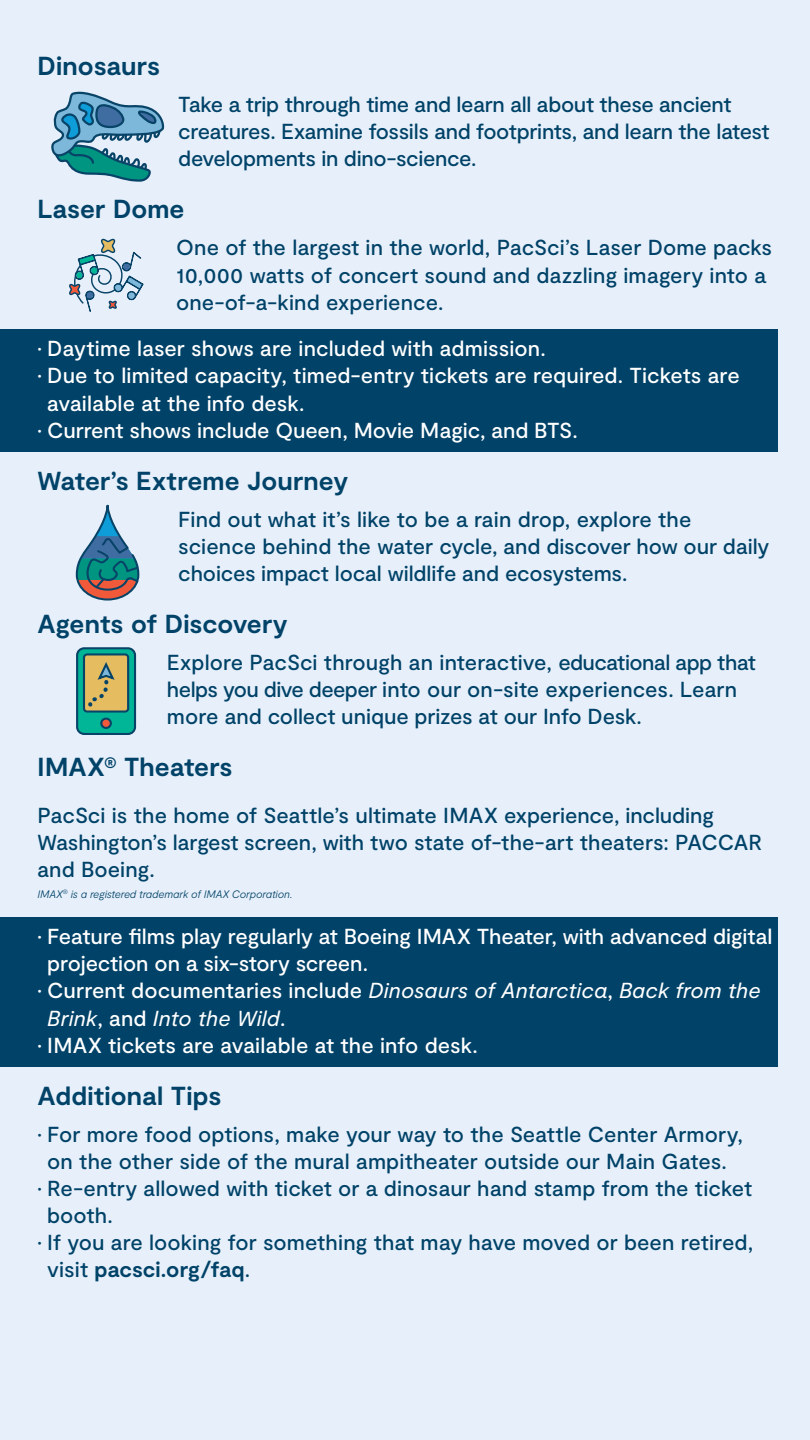
<style>
.page{position:relative;width:810px;height:1440px;background:#e7f0fa}
.page>*{position:absolute;margin:0;border:0;box-sizing:border-box;transform-origin:0 0}
.t1{font:700 26.03px "Moderat";letter-spacing:.005em;color:#004268}
.t2{font:500 21.67px/27.2px "Moderat";letter-spacing:-.005em;color:#004268}
.t3{font:500 21.67px/27.2px "Moderat";color:#fff}
.t4{font:italic 21.67px/27.2px "Moderat";letter-spacing:.005em;color:#fff}
.t5{font:italic 300 10.88px "Moderat";letter-spacing:-.02em;color:#004268}
.s1{font-weight:500;font-style:normal}
.s2{font-weight:700}
</style>
<div class="page">
<div style="left:0;top:329px;width:777px;height:41px;background:#004268"></div>
<div style="left:0;top:356px;width:777px;height:69px;background:#004268"></div>
<div style="left:0;top:411px;width:777px;height:41px;background:#004268"></div>
<div style="left:0;top:917px;width:777px;height:68px;background:#004268"></div>
<div style="left:0;top:971px;width:777px;height:69px;background:#004268"></div>
<div style="left:0;top:1026px;width:777px;height:41px;background:#004268"></div>
<svg style="left:51px;top:91px;width:114px;height:91px"></svg>
<svg style="left:69px;top:238px;width:75px;height:74px"></svg>
<svg style="left:75px;top:504px;width:65px;height:97px"></svg>
<div style="left:77px;top:648px;width:58px;height:86px;background:#00b697;border-radius:7px"></div>
<div style="left:76px;top:647px;width:60px;height:88px;border:2px solid #084368;border-radius:7px"></div>
<div style="left:84px;top:654px;width:44px;height:58px;background:#e5bd60;border-radius:3px"></div>
<div style="left:83px;top:653px;width:46px;height:60px;border:2px solid #084368;border-radius:3px"></div>
<div style="left:101px;top:719px;width:10px;height:9px;background:#f05a3a;border-radius:50%"></div>
<div style="left:100px;top:718px;width:12px;height:11px;border:2px solid #084368;border-radius:50%"></div>
<svg style="left:83px;top:662px;width:34px;height:51px"></svg>
<p class="t1" style="left:38px;top:51px;width:124px">Dinosaurs</p>
<p class="t2" style="left:178px;top:92px;width:593px">Take a trip through time and learn all about these ancient creatures. Examine fossils and footprints, and learn the latest developments in dino-science.</p>
<p class="t1" style="left:38px;top:194px;width:149px">Laser Dome</p>
<p class="t2" style="left:176px;top:235px;width:598px">One of the largest in the world, PacSci’s Laser Dome packs<br>10,000 watts of concert sound and dazzling imagery into a one-of-a-kind experience.</p>
<p class="t3" style="left:38px;top:336px;width:510px">• Daytime laser shows are included with admission.</p>
<p class="t3" style="left:47px;top:363px;width:694px;text-indent:-10px">• Due to limited capacity, timed-entry tickets are required. Tickets are available at the info desk.</p>
<p class="t3" style="left:38px;top:417px;width:542px">• Current shows include Queen, Movie Magic, and BTS.</p>
<p class="t1" style="left:38px;top:466px;width:312px">Water’s Extreme Journey</p>
<p class="t2" style="left:178px;top:506px;width:593px">Find out what it’s like to be a rain drop, explore the science behind the water cycle, and discover how our daily choices impact local wildlife and ecosystems.</p>
<p class="t1" style="left:38px;top:609px;width:252px">Agents of Discovery</p>
<p class="t2" style="left:167px;top:650px;width:590px">Explore PacSci through an interactive, educational app that helps you dive deeper into our on-site experiences. Learn more and collect unique prizes at our Info Desk.</p>
<p class="t1" style="left:38px;top:752px;width:197px">IMAX<sup>®</sup> Theaters</p>
<p class="t2" style="left:38px;top:803px;width:726px">PacSci is the home of Seattle’s ultimate IMAX experience, including<br>Washington’s largest screen, with two state of-the-art theaters: PACCAR and Boeing.</p>
<p class="t5" style="left:38px;top:887px;width:257px">IMAX<sup>®</sup> is a registered trademark of IMAX Corporation.</p>
<p class="t3" style="left:47px;top:924px;width:727px;text-indent:-10px">• Feature films play regularly at Boeing IMAX Theater, with advanced digital projection on a six-story screen.</p>
<p class="t4" style="left:47px;top:978px;width:715px;text-indent:-10px"><span class="s1">• Current documentaries include</span> Dinosaurs of Antarctica<span class="s1">,</span> Back from the<br>Brink<span class="s1">, and</span> Into the Wild<span class="s1">.</span></p>
<p class="t3" style="left:38px;top:1032px;width:442px">• IMAX tickets are available at the info desk.</p>
<p class="t1" style="left:38px;top:1081px;width:185px">Additional Tips</p>
<p class="t2" style="left:38px;top:1121px;width:707px;text-align:center">• For more food options, make your way to the Seattle Center Armory, on the other side of the mural ampitheater outside our Main Gates.</p>
<p class="t2" style="left:47px;top:1176px;width:706px;text-indent:-10px">• Re-entry allowed with ticket or a dinosaur hand stamp from the ticket booth.</p>
<p class="t2" style="left:47px;top:1230px;width:707px;text-indent:-10px">• If you are looking for something that may have moved or been retired, visit <span class="s2">pacsci.org/faq</span>.</p>
</div>
